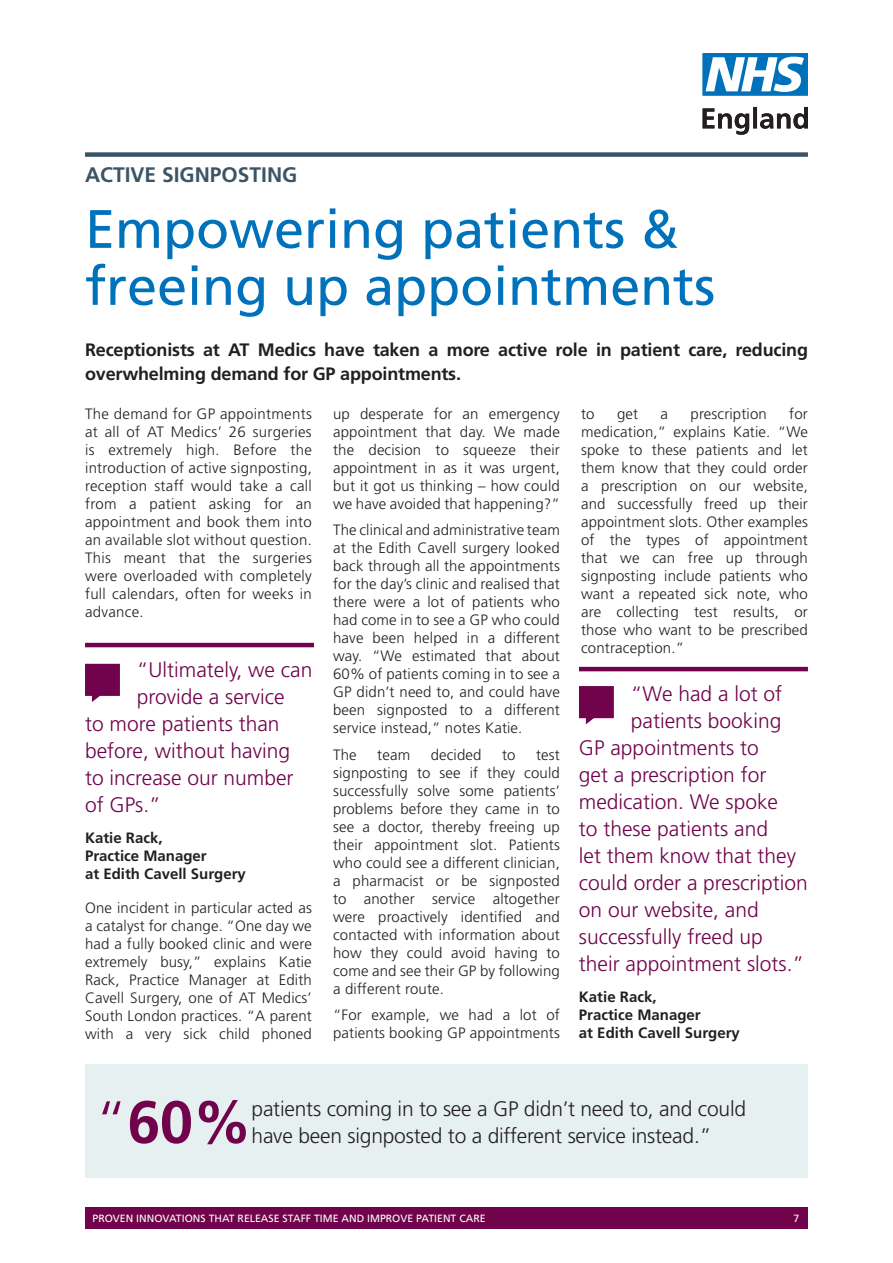
<style>
.page{position:relative;width:893px;height:1263px;background:#fff}
.page>*{position:absolute;margin:0;border:0;box-sizing:border-box;transform-origin:0 0}
.sub_heading_numbered{font:700 59.7px "Frutiger";color:#70034b}
.chapter_heading_copy{font:54px/57px "Frutiger";color:#0072bc}
.Quote_red{font:300 21px "Frutiger";color:#70034b}
.sub_heading_numbered-2{font:300 21px/27px "Frutiger";letter-spacing:-.01em;color:#231f20}
.heading{font:700 21px "Frutiger";color:#3b5566}
.body_text{font:700 18px/24px "Frutiger";letter-spacing:-.01em;color:#231f20}
.body_text-2{font:300 15px/18px "Frutiger";letter-spacing:.01em;color:#231f20;text-align:justify}
.Quote_Author_v1{font:700 15px/18px "Frutiger";color:#231f20}
.t1{font:10.5px "Frutiger";color:#fff}
.s1{font-weight:300}
</style>
<div class="page">
<div style="left:85px;top:1208px;width:723px;height:21px;background:#70034b"></div>
<div style="left:85px;top:152px;width:723px;height:5px;background:#3b5566"></div>
<svg style="left:579px;top:686px;width:35px;height:38px"></svg>
<hr style="left:579px;top:667px;width:229px;height:4px;background:#70034b">
<div style="left:85px;top:1064px;width:723px;height:114px;background:#e7f0f1"></div>
<svg style="left:85px;top:664px;width:35px;height:38px"></svg>
<hr style="left:85px;top:643px;width:229px;height:4px;background:#70034b">
<svg style="left:703px;top:107px;width:105px;height:28px"></svg>
<svg style="left:703px;top:53px;width:105px;height:43px"></svg>
<p class="heading" style="left:85px;top:163px;width:214px">ACTIVE SIGNPOSTING</p>
<p class="chapter_heading_copy" style="left:85px;top:200px;width:632px">Empowering patients &amp; freeing up appointments</p>
<p class="body_text" style="left:85px;top:338px;width:724px">Receptionists at AT Medics have taken a more active role in patient care, reducing overwhelming demand for GP appointments.</p>
<p class="body_text-2" style="left:85px;top:404px;width:228px">The demand for GP appointments at all of AT Medics’ 26 surgeries is extremely high. Before the introduction of active signposting, reception staff would take a call from a patient asking for an appointment and book them into an available slot without question.<br>This meant that the surgeries were overloaded with completely full calendars, often for weeks in advance.</p>
<p class="Quote_red" style="left:137px;top:658px;width:177px">“Ultimately, we can</p>
<p class="Quote_red" style="left:137px;top:685px;width:149px">provide a service</p>
<p class="Quote_red" style="left:85px;top:712px;width:196px">to more patients than</p>
<p class="Quote_red" style="left:85px;top:739px;width:207px">before, without having</p>
<p class="Quote_red" style="left:85px;top:766px;width:210px">to increase our number</p>
<p class="Quote_red" style="left:85px;top:793px;width:77px">of GPs.”</p>
<p class="Quote_Author_v1" style="left:85px;top:828px;width:162px">Katie Rack,<br>Practice Manager<br>at Edith Cavell Surgery</p>
<p class="body_text-2" style="left:85px;top:899px;width:228px">One incident in particular acted as a catalyst for change. “One day we had a fully booked clinic and were extremely busy,” explains Katie Rack, Practice Manager at Edith Cavell Surgery, one of AT Medics’ South London practices. “A parent with a very sick child phoned</p>
<p class="body_text-2" style="left:333px;top:404px;width:228px">up desperate for an emergency appointment that day. We made the decision to squeeze their appointment in as it was urgent, but it got us thinking – how could we have avoided that happening?”</p>
<p class="body_text-2" style="left:333px;top:521px;width:228px">The clinical and administrative team at the Edith Cavell surgery looked back through all the appointments for the day’s clinic and realised that there were a lot of patients who had come in to see a GP who could have been helped in a different way. “We estimated that about 60% of patients coming in to see a GP didn’t need to, and could have been signposted to a different service instead,” notes Katie.</p>
<p class="body_text-2" style="left:333px;top:745px;width:25px">The</p>
<p class="body_text-2" style="left:377px;top:745px;width:34px">team</p>
<p class="body_text-2" style="left:431px;top:745px;width:52px">decided</p>
<p class="body_text-2" style="left:502px;top:745px;width:15px">to</p>
<p class="body_text-2" style="left:333px;top:745px;width:228px;text-indent:203px">test signposting to see if they could successfully solve some patients’ problems before they came in to see a doctor, thereby freeing up their appointment slot. Patients who could see a different clinician, a pharmacist or be signposted to another service altogether were proactively identified and contacted with information about how they could avoid having to come and see their GP by following a different route.</p>
<p class="body_text-2" style="left:333px;top:1006px;width:228px">“For example, we had a lot of patients booking GP appointments</p>
<p class="body_text-2" style="left:581px;top:404px;width:228px;text-indent:208px">for medication,” explains Katie. “We spoke to these patients and let them know that they could order a prescription on our website, and successfully freed up their appointment slots. Other examples of the types of appointment that we can free up through signposting include patients who want a repeated sick note, who are collecting test results, or those who want to be prescribed contraception.”</p>
<p class="Quote_red" style="left:631px;top:682px;width:153px">“We had a lot of</p>
<p class="Quote_red" style="left:631px;top:709px;width:152px">patients booking</p>
<p class="Quote_red" style="left:579px;top:736px;width:181px">GP appointments to</p>
<p class="Quote_red" style="left:579px;top:763px;width:189px">get a prescription for</p>
<p class="Quote_red" style="left:579px;top:790px;width:201px">medication. We spoke</p>
<p class="Quote_red" style="left:579px;top:817px;width:191px">to these patients and</p>
<p class="Quote_red" style="left:579px;top:844px;width:219px">let them know that they</p>
<p class="Quote_red" style="left:579px;top:871px;width:230px">could order a prescription</p>
<p class="Quote_red" style="left:579px;top:898px;width:181px">on our website, and</p>
<p class="Quote_red" style="left:579px;top:925px;width:185px">successfully freed up</p>
<p class="Quote_red" style="left:579px;top:952px;width:227px">their appointment slots.”</p>
<p class="Quote_Author_v1" style="left:579px;top:987px;width:162px">Katie Rack,<br>Practice Manager<br>at Edith Cavell Surgery</p>
<p class="body_text-2" style="left:581px;top:404px;width:15px">to</p>
<p class="body_text-2" style="left:617px;top:404px;width:23px">get</p>
<p class="body_text-2" style="left:661px;top:404px;width:9px">a</p>
<p class="body_text-2" style="left:690px;top:404px;width:78px">prescription</p>
<p class="sub_heading_numbered" style="left:95px;top:1087px;width:159px"><span class="s1">“</span>60%</p>
<p class="sub_heading_numbered-2" style="left:252px;top:1095px;width:496px">patients coming in to see a GP didn’t need to, and could have been signposted to a different service instead.”</p>
<p class="t1" style="left:93px;top:1212px;width:395px">PROVEN INNOVATIONS THAT RELEASE STAFF TIME AND IMPROVE PATIENT CARE</p>
<p class="t1" style="left:794px;top:1212px;width:7px">7</p>
</div>
